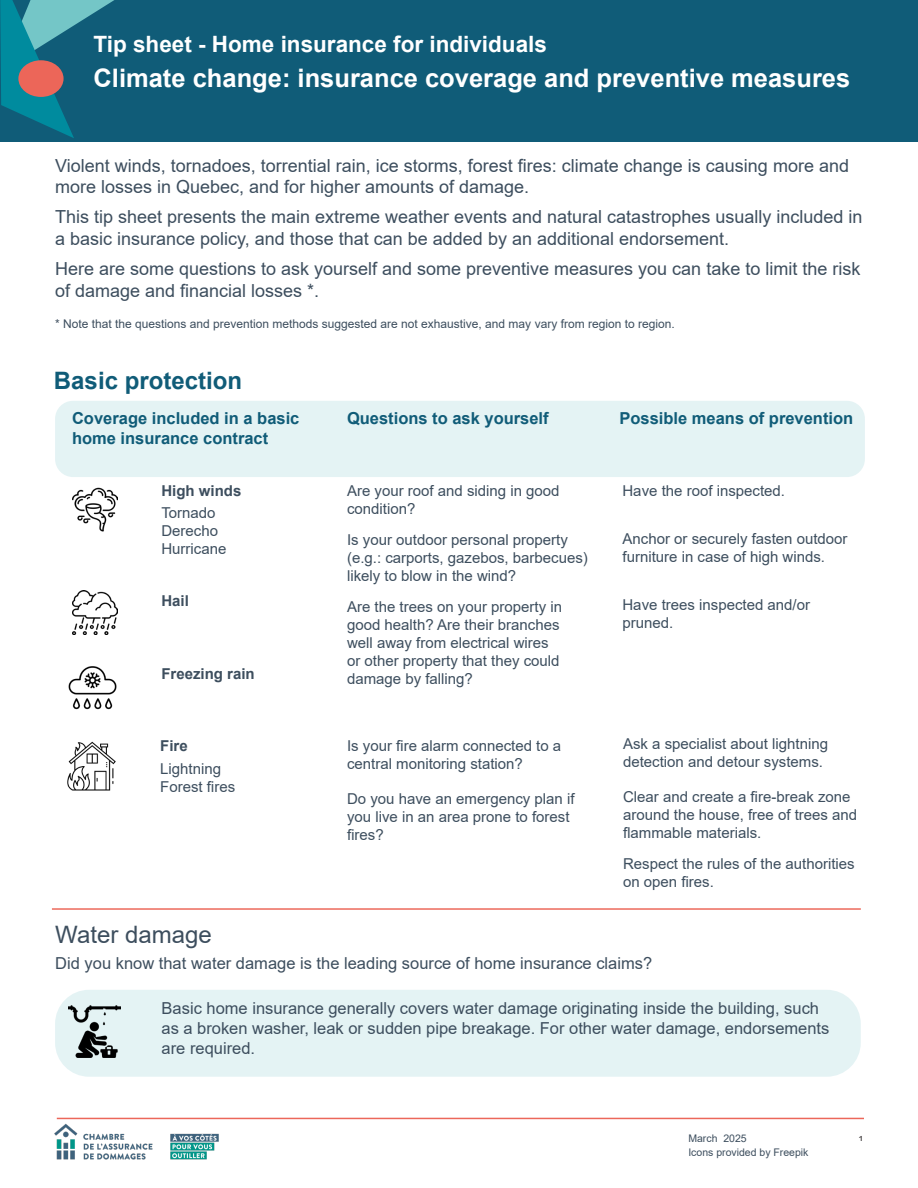
<style>
.page{position:relative;width:918px;height:1188px;background:#fff}
.page>*{position:absolute;margin:0;border:0;box-sizing:border-box;transform-origin:0 0}
.t1{font:700 25.5px "Arial";color:#fff}
.t2{font:700 24px "Arial";color:#105c78}
.t3{font:24px "Arial";color:#3d4e5e}
.t4{font:700 22.5px "Arial";color:#fff}
.t5{font:18px/21.6px "Arial";color:#3d4e5e}
.t6{font:16.5px/19.8px "Arial";color:#3d4e5e}
.t7{font:700 16.5px/19.8px "Arial";color:#105c78}
.t8{font:15px/18px "Arial";color:#3d4e5e}
.t9{font:700 15px "Arial";color:#3d4e5e}
.t10{font:12px "Arial";color:#3d4e5e}
.t11{font:10.5px "Arial";color:#3d4e5e}
.t12{font:9px "Arial";color:#231f20}
</style>
<div class="page">
<div style="left:0;top:1px;width:918px;height:141px;background:#105c78"></div>
<svg style="left:0;top:0;width:462px;height:138px"></svg>
<div style="left:18px;top:60px;width:46px;height:37px;background:#ec6659;border-radius:50%"></div>
<hr style="left:57px;top:1118px;width:807px;height:1px;background:#ec6659">
<img style="left:54px;top:1117px;width:191px;height:43px">
<div style="left:55px;top:990px;width:806px;height:87px;background:#e4f3f4;border-radius:34px"></div>
<img style="left:68px;top:1006px;width:52px;height:52px">
<div style="left:55px;top:401px;width:810px;height:76px;background:#e4f3f4;border-radius:18px"></div>
<img style="left:73px;top:487px;width:44px;height:45px">
<img style="left:73px;top:590px;width:44px;height:45px">
<img style="left:67px;top:741px;width:49px;height:50px">
<img style="left:68px;top:666px;width:49px;height:44px">
<hr style="left:52px;top:908px;width:809px;height:2px;background:#ec6659">
<h3 class="t4" style="left:94px;top:28px;width:455px">Tip sheet - Home insurance for individuals</h3>
<h1 class="t1" style="left:94px;top:60px;width:758px">Climate change: insurance coverage and preventive measures</h1>
<p class="t5" style="left:55px;top:154px;width:795px">Violent winds, tornadoes, torrential rain, ice storms, forest fires: climate change is causing more and more losses in Quebec, and for higher amounts of damage.</p>
<p class="t5" style="left:55px;top:206px;width:809px">This tip sheet presents the main extreme weather events and natural catastrophes usually included in a basic insurance policy, and those that can be added by an additional endorsement.</p>
<p class="t5" style="left:55px;top:258px;width:807px">Here are some questions to ask yourself and some preventive measures you can take to limit the risk of damage and financial losses *.</p>
<p class="t10" style="left:55px;top:316px;width:621px">* Note that the questions and prevention methods suggested are not exhaustive, and may vary from region to region.</p>
<p class="t2" style="left:54px;top:363px;width:190px">Basic protection</p>
<p class="t7" style="left:72px;top:409px;width:229px">Coverage included in a basic home insurance contract</p>
<p class="t7" style="left:347px;top:408px;width:203px">Questions to ask yourself</p>
<p class="t7" style="left:620px;top:409px;width:235px">Possible means of prevention</p>
<p class="t9" style="left:161px;top:480px;width:82px">High winds</p>
<p class="t8" style="left:161px;top:504px;width:56px">Tornado</p>
<p class="t8" style="left:161px;top:522px;width:58px">Derecho</p>
<p class="t8" style="left:161px;top:540px;width:67px">Hurricane</p>
<p class="t9" style="left:161px;top:590px;width:29px">Hail</p>
<p class="t9" style="left:161px;top:663px;width:95px">Freezing rain</p>
<p class="t9" style="left:160px;top:736px;width:29px">Fire</p>
<p class="t8" style="left:160px;top:759px;width:62px">Lightning</p>
<p class="t8" style="left:160px;top:777px;width:77px">Forest fires</p>
<p class="t8" style="left:347px;top:482px;width:214px">Are your roof and siding in good condition?</p>
<p class="t8" style="left:347px;top:530px;width:242px">Is your outdoor personal property (e.g.: carports, gazebos, barbecues) likely to blow in the wind?</p>
<p class="t8" style="left:347px;top:597px;width:217px">Are the trees on your property in good health? Are their branches well away from electrical wires or other property that they could damage by falling?</p>
<p class="t8" style="left:347px;top:737px;width:216px">Is your fire alarm connected to a central monitoring station?</p>
<p class="t8" style="left:347px;top:790px;width:229px">Do you have an emergency plan if you live in an area prone to forest fires?</p>
<p class="t8" style="left:622px;top:482px;width:164px">Have the roof inspected.</p>
<p class="t8" style="left:622px;top:529px;width:227px">Anchor or securely fasten outdoor furniture in case of high winds.</p>
<p class="t8" style="left:622px;top:595px;width:189px">Have trees inspected and/or pruned.</p>
<p class="t8" style="left:623px;top:735px;width:207px">Ask a specialist about lightning detection and detour systems.</p>
<p class="t8" style="left:623px;top:788px;width:236px">Clear and create a fire-break zone around the house, free of trees and flammable materials.</p>
<p class="t8" style="left:623px;top:855px;width:233px">Respect the rules of the authorities on open fires.</p>
<p class="t3" style="left:55px;top:918px;width:158px">Water damage</p>
<p class="t6" style="left:55px;top:953px;width:599px">Did you know that water damage is the leading source of home insurance claims?</p>
<p class="t6" style="left:162px;top:998px;width:669px">Basic home insurance generally covers water damage originating inside the building, such as a broken washer, leak or sudden pipe breakage. For other water damage, endorsements are required.</p>
<p class="t11" style="left:688px;top:1131px;width:60px">March 2025</p>
<p class="t11" style="left:688px;top:1145px;width:122px">Icons provided by Freepik</p>
<p class="t12" style="left:859px;top:1131px;width:5px">1</p>
</div>
